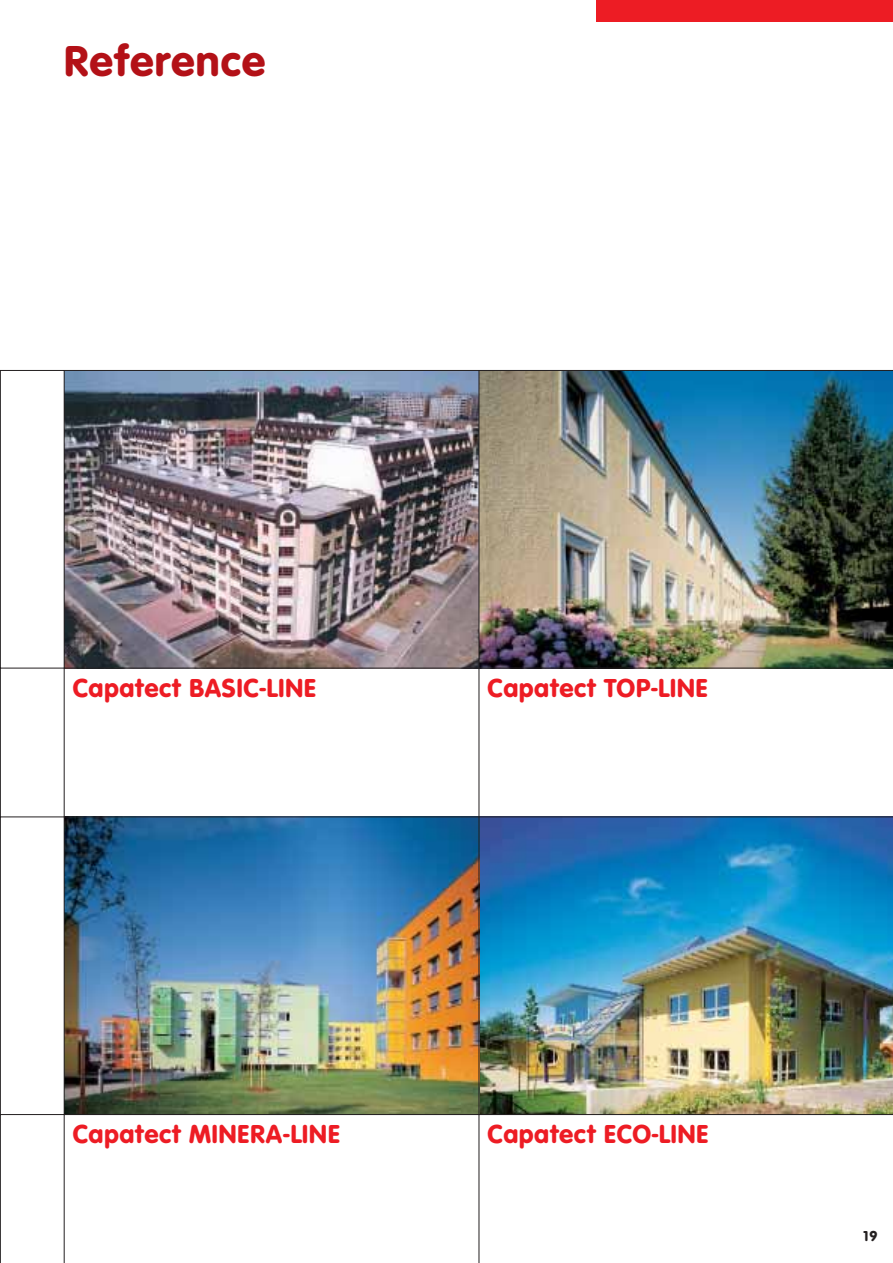
<style>
.page{position:relative;width:893px;height:1263px;background:#fff}
.page>*{position:absolute;margin:0;border:0;box-sizing:border-box;transform-origin:0 0}
.t1{font:45px "VAG Rundschrift DCE";letter-spacing:.015em;color:#b31117}
.t2{font:27px "VAG Rundschrift DCE";letter-spacing:.015em;color:#ed1c24}
.t3{font:15px "VAG Rundschrift DCE";color:#231f20}
</style>
<div class="page">
<img style="left:65px;top:371px;width:827px;height:297px">
<img style="left:65px;top:818px;width:827px;height:296px">
<hr style="left:0;top:370px;width:64px;height:1px;background:#231f20">
<hr style="left:0;top:371px;width:1px;height:297px;background:#231f20">
<hr style="left:65px;top:370px;width:413px;height:1px;background:#231f20">
<hr style="left:64px;top:370px;width:1px;height:298px;background:#231f20">
<hr style="left:479px;top:370px;width:413px;height:1px;background:#231f20">
<hr style="left:478px;top:370px;width:1px;height:298px;background:#231f20">
<hr style="left:892px;top:371px;width:1px;height:297px;background:#231f20">
<hr style="left:0;top:668px;width:65px;height:1px;background:#231f20">
<hr style="left:0;top:668px;width:1px;height:149px;background:#231f20">
<hr style="left:65px;top:668px;width:414px;height:1px;background:#231f20">
<hr style="left:64px;top:668px;width:1px;height:149px;background:#231f20">
<hr style="left:479px;top:668px;width:413px;height:1px;background:#231f20">
<hr style="left:478px;top:668px;width:1px;height:149px;background:#231f20">
<hr style="left:892px;top:668px;width:1px;height:149px;background:#231f20">
<hr style="left:0;top:817px;width:65px;height:1px;background:#231f20">
<hr style="left:0;top:817px;width:1px;height:297px;background:#231f20">
<hr style="left:65px;top:817px;width:414px;height:1px;background:#231f20">
<hr style="left:64px;top:817px;width:1px;height:297px;background:#231f20">
<hr style="left:479px;top:817px;width:413px;height:1px;background:#231f20">
<hr style="left:478px;top:817px;width:1px;height:297px;background:#231f20">
<hr style="left:892px;top:817px;width:1px;height:297px;background:#231f20">
<hr style="left:0;top:1114px;width:65px;height:1px;background:#231f20">
<hr style="left:0;top:1115px;width:1px;height:148px;background:#231f20">
<hr style="left:65px;top:1114px;width:414px;height:1px;background:#231f20">
<hr style="left:64px;top:1115px;width:1px;height:148px;background:#231f20">
<hr style="left:479px;top:1114px;width:413px;height:1px;background:#231f20">
<hr style="left:478px;top:1115px;width:1px;height:148px;background:#231f20">
<hr style="left:892px;top:1115px;width:1px;height:148px;background:#231f20">
<hr style="left:0;top:1262px;width:64px;height:1px;background:#231f20">
<hr style="left:65px;top:1262px;width:413px;height:1px;background:#231f20">
<hr style="left:479px;top:1262px;width:413px;height:1px;background:#231f20">
<div style="left:596px;top:0;width:296px;height:21px;background:#ed1c24"></div>
<h1 class="t1" style="left:64px;top:45px;width:203px">Reference</h1>
<p class="t2" style="left:73px;top:678px;width:245px">Capatect BASIC-LINE</p>
<p class="t2" style="left:487px;top:678px;width:222px">Capatect TOP-LINE</p>
<p class="t2" style="left:73px;top:1125px;width:269px">Capatect MINERA-LINE</p>
<p class="t2" style="left:487px;top:1125px;width:223px">Capatect ECO-LINE</p>
<p class="t3" style="left:862px;top:1231px;width:17px">19</p>
</div>
